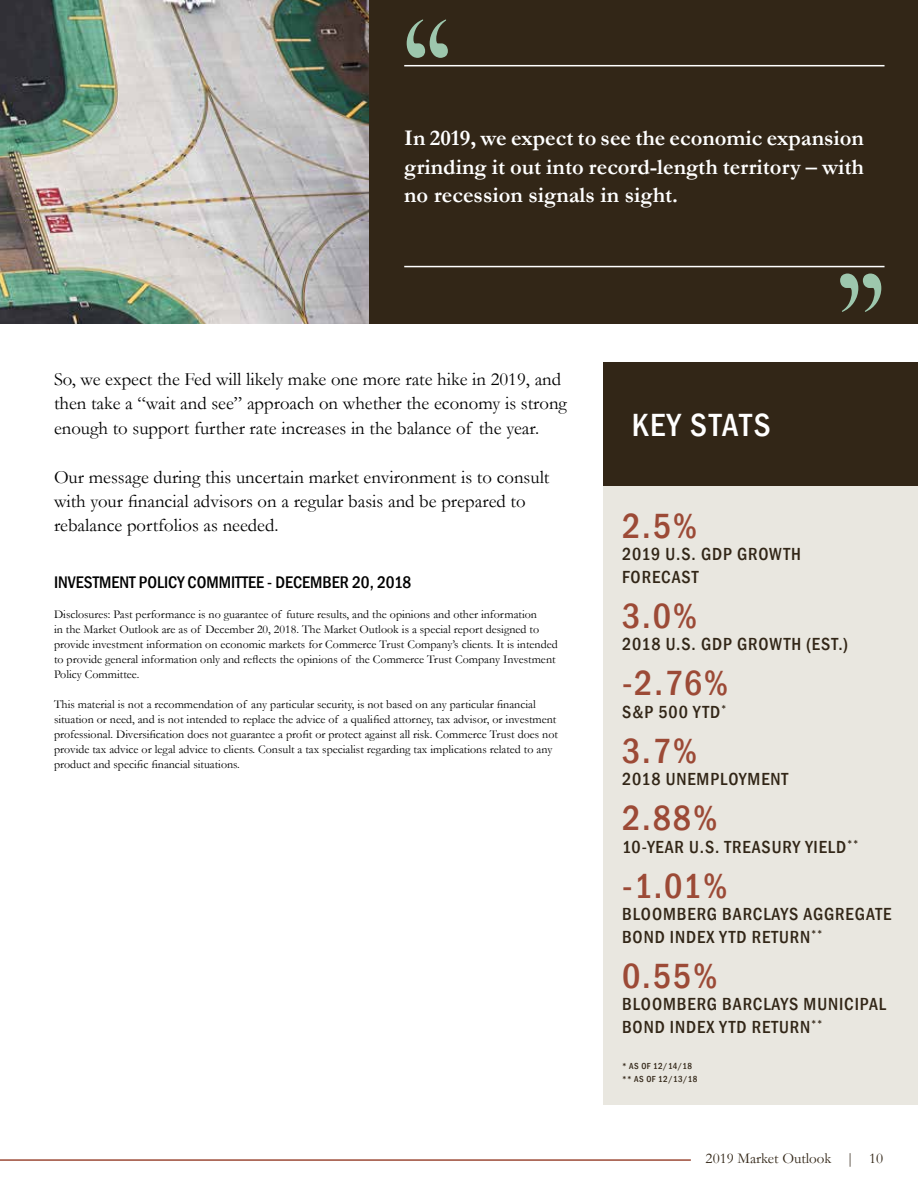
<style>
.page{position:relative;width:918px;height:1188px;background:#fff}
.page>*{position:absolute;margin:0;border:0;box-sizing:border-box;transform-origin:0 0}
.t1{font:300 168.75px "Perpetua Titling";color:#9dc7ad}
.t2{font:500 condensed 36px "Franklin Gothic";letter-spacing:.03em;color:#9c4a36}
.t3{font:500 condensed 33px "Franklin Gothic";letter-spacing:.05em;color:#fff}
.t4{font:700 22.5px/28.5px "Garamond";color:#fff;text-align:justify}
.t5{font:18.75px/24.3px "Garamond";color:#000}
.t6{font:500 condensed 18px/22.5px "Franklin Gothic";letter-spacing:.05em;color:#322617}
.t7{font:500 condensed 17.25px "Franklin Gothic";color:#000}
.t8{font:15px "Garamond";color:#322617}
.t9{font:12px/15px "Garamond";color:#000}
.t10{font:500 condensed 9px/13.5px "Franklin Gothic";letter-spacing:.045em;color:#322617}
</style>
<div class="page">
<img style="left:0;top:0;width:369px;height:324px">
<div style="left:604px;top:486px;width:314px;height:619px;background:#e9e7e0"></div>
<hr style="left:0;top:1159px;width:691px;height:2px;background:#9c4a36">
<div style="left:604px;top:362px;width:314px;height:124px;background:#322617"></div>
<div style="left:369px;top:0;width:549px;height:324px;background:#322617"></div>
<hr style="left:404px;top:65px;width:481px;height:1px;background:#fff">
<hr style="left:404px;top:266px;width:481px;height:1px;background:#fff">
<h1 class="t1" style="left:451px;top:95px;width:49px;rotate:-180deg">"</h1>
<h3 class="t4" style="left:404px;top:124px;width:461px">In 2019, we expect to see the economic expansion grinding it out into record-length territory – with no recession signals in sight.</h3>
<h3 class="t5" style="left:54px;top:367px;width:514px">So, we expect the Fed will likely make one more rate hike in 2019, and then take a “wait and see” approach on whether the economy is strong enough to support further rate increases in the balance of the year.</h3>
<h3 class="t5" style="left:54px;top:464px;width:497px">Our message during this uncertain market environment is to consult with your financial advisors on a regular basis and be prepared to rebalance portfolios as needed.</h3>
<h3 class="t7" style="left:54px;top:571px;width:359px">INVESTMENT POLICY COMMITTEE - DECEMBER 20, 2018</h3>
<p class="t9" style="left:54px;top:607px;width:505px">Disclosures: Past performance is no guarantee of future results, and the opinions and other information<br>in the Market Outlook are as of December 20, 2018. The Market Outlook is a special report designed to provide investment information on economic markets for Commerce Trust Company’s clients. It is intended to provide general information only and reflects the opinions of the Commerce Trust Company Investment Policy Committee.</p>
<p class="t9" style="left:54px;top:697px;width:505px">This material is not a recommendation of any particular security, is not based on any particular financial situation or need, and is not intended to replace the advice of a qualified attorney, tax advisor, or investment professional. Diversification does not guarantee a profit or protect against all risk. Commerce Trust does not provide tax advice or legal advice to clients. Consult a tax specialist regarding tax implications related to any product and specific financial situations.</p>
<h3 class="t3" style="left:632px;top:403px;width:141px">KEY STATS</h3>
<h1 class="t1" style="left:837px;top:236px;width:49px">"</h1>
<h2 class="t2" style="left:622px;top:502px;width:77px">2.5%</h2>
<h3 class="t6" style="left:622px;top:543px;width:181px">2019 U.S. GDP GROWTH<br>FORECAST</h3>
<h2 class="t2" style="left:622px;top:592px;width:77px">3.0%</h2>
<h3 class="t6" style="left:622px;top:633px;width:228px">2018 U.S. GDP GROWTH (EST.)</h3>
<h2 class="t2" style="left:622px;top:660px;width:108px">-2.76%</h2>
<h3 class="t6" style="left:622px;top:700px;width:106px">S&amp;P 500 YTD<sup>*</sup></h3>
<h2 class="t2" style="left:622px;top:727px;width:77px">3.7%</h2>
<h3 class="t6" style="left:622px;top:768px;width:168px">2018 UNEMPLOYMENT</h3>
<h2 class="t2" style="left:622px;top:795px;width:97px">2.88%</h2>
<h3 class="t6" style="left:622px;top:835px;width:238px">10-YEAR U.S. TREASURY YIELD<sup>**</sup></h3>
<h2 class="t2" style="left:622px;top:862px;width:107px">-1.01%</h2>
<h3 class="t6" style="left:622px;top:903px;width:271px">BLOOMBERG BARCLAYS AGGREGATE<br>BOND INDEX YTD RETURN<sup>**</sup></h3>
<h2 class="t2" style="left:622px;top:952px;width:97px">0.55%</h2>
<h3 class="t6" style="left:622px;top:993px;width:266px">BLOOMBERG BARCLAYS MUNICIPAL<br>BOND INDEX YTD RETURN<sup>**</sup></h3>
<p class="t10" style="left:622px;top:1059px;width:77px">* AS OF 12/14/18 ** AS OF 12/13/18</p>
<p class="t8" style="left:706px;top:1149px;width:179px">2019 Market Outlook | 10</p>
</div>
